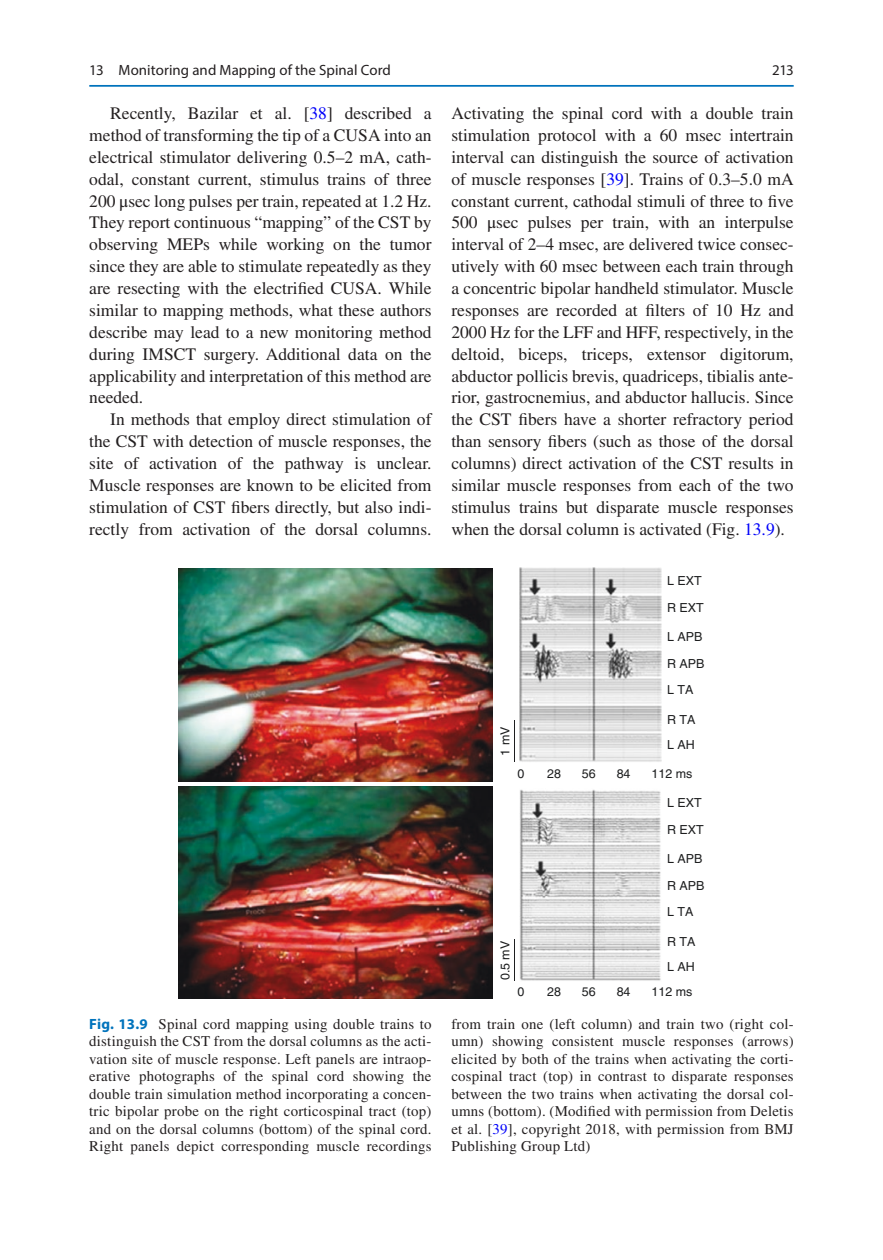
<style>
.page{position:relative;width:883px;height:1260px;background:#fff}
.page>*{position:absolute;margin:0;border:0;box-sizing:border-box;transform-origin:0 0}
.t1{font:17.5px/21.9px "Cpsnsn Times LT Std";color:#231f20;text-align:justify}
.t2{font:14.88px/17.5px "Cpsnsn Times LT Std";letter-spacing:.015em;color:#231f20;text-align:justify}
.t3{font:14.88px "Gwxmnr Myriad Pro";letter-spacing:.005em;color:#231f20}
.t4{font:14.88px "Qvfltx Myriad Pro";color:#231f20}
.t5{font:12.42px/26.4px "Jpfnht Helvetica";color:#1d1e1f}
.s1{color:#0000fa}
.s2{font-family:"Qlhbpk STIX General"}
.s3{font-family:"Ynwkpy Myriad Pro";font-weight:700;color:#0073bc}
</style>
<div class="page">
<img style="left:179px;top:568px;width:314px;height:214px">
<img style="left:179px;top:786px;width:314px;height:213px">
<img style="left:520px;top:789px;width:141px;height:192px">
<img style="left:520px;top:568px;width:142px;height:194px">
<hr style="left:514px;top:720px;width:1px;height:42px;background:#1d1e1f">
<hr style="left:514px;top:940px;width:1px;height:41px;background:#1d1e1f">
<hr style="left:89px;top:85px;width:705px;height:2px;background:#0073bc">
<p class="t3" style="left:89px;top:61px;width:303px">13 Monitoring and Mapping of the Spinal Cord</p>
<p class="t1" style="left:89px;top:102px;width:344px;text-indent:21px">Recently, Bazilar et al. [<span class="s1">38</span>] described a method of transforming the tip of a CUSA into an electrical stimulator delivering 0.5–2 mA, cath&shy;odal, constant current, stimulus trains of three 200 <span class="s2">μ</span>sec long pulses per train, repeated at 1.2 Hz.<br>They report continuous “mapping” of the CST by observing MEPs while working on the tumor since they are able to stimulate repeatedly as they are resecting with the electrified CUSA. While similar to mapping methods, what these authors describe may lead to a new monitoring method during IMSCT surgery. Additional data on the applicability and interpretation of this method are needed.</p>
<p class="t1" style="left:89px;top:408px;width:344px;text-indent:21px">In methods that employ direct stimulation of the CST with detection of muscle responses, the site of activation of the pathway is unclear.<br>Muscle responses are known to be elicited from stimulation of CST fibers directly, but also indi&shy;rectly from activation of the dorsal columns.</p>
<p class="t4" style="left:772px;top:61px;width:23px">213</p>
<p class="t1" style="left:451px;top:102px;width:344px">Activating the spinal cord with a double train stimulation protocol with a 60 msec intertrain interval can distinguish the source of activation of muscle responses [<span class="s1">39</span>]. Trains of 0.3–5.0 mA constant current, cathodal stimuli of three to five 500 <span class="s2">μ</span>sec pulses per train, with an interpulse interval of 2–4 msec, are delivered twice consec&shy;utively with 60 msec between each train through a concentric bipolar handheld stimulator. Muscle responses are recorded at filters of 10 Hz and 2000 Hz for the LFF and HFF, respectively, in the deltoid, biceps, triceps, extensor digitorum, abductor pollicis brevis, quadriceps, tibialis ante&shy;rior, gastrocnemius, and abductor hallucis. Since the CST fibers have a shorter refractory period than sensory fibers (such as those of the dorsal columns) direct activation of the CST results in similar muscle responses from each of the two stimulus trains but disparate muscle responses when the dorsal column is activated (Fig. <span class="s1">13.9</span>).</p>
<p class="t5" style="left:667px;top:567px;width:38px;line-height:27.3px">L EXT<br>R EXT</p>
<p class="t5" style="left:667px;top:623px;width:39px">L APB<br>R APB<br>L TA</p>
<p class="t5" style="left:492px;top:756px;width:31px;rotate:-90deg">1 mV</p>
<p class="t5" style="left:667px;top:706px;width:30px">R TA</p>
<p class="t5" style="left:667px;top:731px;width:29px">L AH</p>
<p class="t5" style="left:518px;top:761px;width:8px">0</p>
<p class="t5" style="left:547px;top:761px;width:15px">28</p>
<p class="t5" style="left:582px;top:761px;width:15px">56</p>
<p class="t5" style="left:617px;top:761px;width:15px">84</p>
<p class="t5" style="left:651px;top:761px;width:42px">112 ms</p>
<p class="t5" style="left:667px;top:789px;width:38px;line-height:27.3px">L EXT<br>R EXT</p>
<p class="t5" style="left:667px;top:846px;width:39px">L APB<br>R APB<br>L TA</p>
<p class="t5" style="left:492px;top:980px;width:41px;rotate:-90deg">0.5 mV</p>
<p class="t5" style="left:667px;top:928px;width:30px">R TA</p>
<p class="t5" style="left:667px;top:953px;width:29px">L AH</p>
<p class="t5" style="left:518px;top:978px;width:8px">0</p>
<p class="t5" style="left:547px;top:978px;width:15px">28</p>
<p class="t5" style="left:582px;top:978px;width:15px">56</p>
<p class="t5" style="left:617px;top:978px;width:15px">84</p>
<p class="t5" style="left:651px;top:978px;width:42px">112 ms</p>
<p class="t2" style="left:89px;top:1015px;width:344px"><span class="s3">Fig. 13.9</span> Spinal cord mapping using double trains to distinguish the CST from the dorsal columns as the acti&shy;vation site of muscle response. Left panels are intraop&shy;erative photographs of the spinal cord showing the double train simulation method incorporating a concen&shy;tric bipolar probe on the right corticospinal tract (top) and on the dorsal columns (bottom) of the spinal cord.<br>Right panels depict corresponding muscle recordings</p>
<p class="t2" style="left:451px;top:1015px;width:344px">from train one (left column) and train two (right col&shy;umn) showing consistent muscle responses (arrows) elicited by both of the trains when activating the corti&shy;cospinal tract (top) in contrast to disparate responses between the two trains when activating the dorsal col&shy;umns (bottom). (Modified with permission from Deletis et al. [<span class="s1">39</span>], copyright 2018, with permission from BMJ Publishing Group Ltd)</p>
</div>
